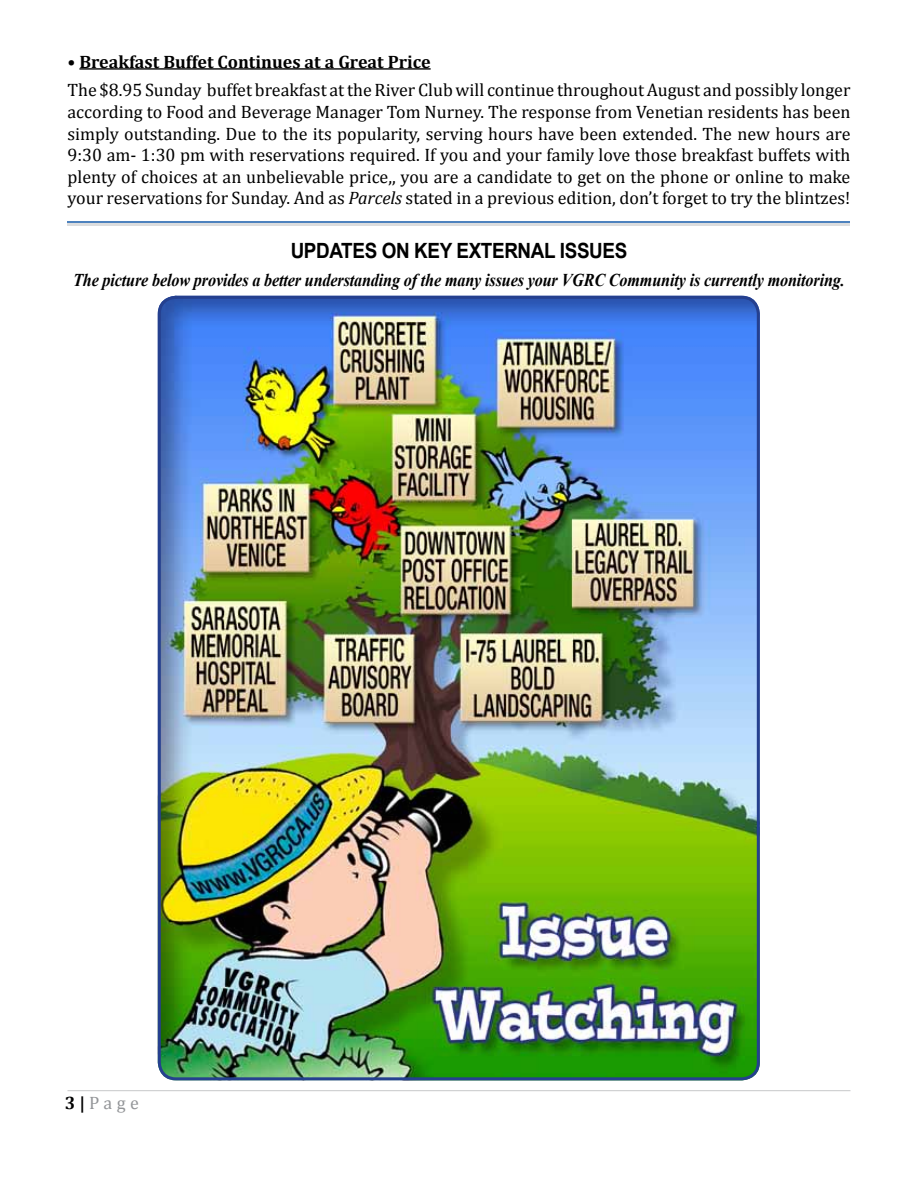
<style>
.page{position:relative;width:918px;height:1188px;background:#fff}
.page>*{position:absolute;margin:0;border:0;box-sizing:border-box;transform-origin:0 0}
.t1{font:700 21px "Arial";color:#000;scale:.9 1}
.t2{font:18px/21.6px "Cambria";color:#000;text-align:justify}
.t3{font:italic 700 18px "Times New Roman";letter-spacing:-.01em;color:#000;scale:.9 1}
.t4{font:700 18px "Cambria";color:#000}
.t5{font:18px "Cambria";color:#939598}
.s1{font-style:italic}
.s2{font-weight:700;color:#000}
</style>
<div class="page">
<hr style="left:68px;top:1090px;width:782px;height:1px;background:#c7c8ca">
<img style="left:158px;top:296px;width:602px;height:784px">
<div style="left:158px;top:296px;width:602px;height:784px;border:3px solid #25408f;border-radius:17px"></div>
<hr style="left:79px;top:68px;width:352px;height:2px;background:#000">
<hr style="left:68px;top:221px;width:782px;height:3px;background:#4d82be">
<hr style="left:68px;top:224px;width:782px;height:2px;background:#dcddde">
<p class="t4" style="left:68px;top:49px;width:365px">• Breakfast Buffet Continues at a Great Price</p>
<p class="t2" style="left:68px;top:79px;width:785px">The $8.95 Sunday buffet breakfast at the River Club will continue throughout August and possibly longer according to Food and Beverage Manager Tom Nurney. The response from Venetian residents has been simply outstanding. Due to the its popularity, serving hours have been extended. The new hours are 9:30 am- 1:30 pm with reservations required. If you and your family love those breakfast buffets with plenty of choices at an unbelievable price,, you are a candidate to get on the phone or online to make your reservations for Sunday. And as <span class="s1">Parcels</span> stated in a previous edition, don’t forget to try the blintzes!</p>
<p class="t1" style="left:291px;top:237px;width:43px">UPDATES</p>
<p class="t1" style="left:382px;top:237px;width:51px">ON KEY</p>
<p class="t1" style="left:457px;top:237px;width:128px">EXTE RNAL ISSUES</p>
<p class="t3" style="left:73px;top:268px;width:859px">The picture below provides a better understanding of the many issues your VGRC Community is currently monitoring.</p>
<p class="t5" style="left:65px;top:1092px;width:76px"><span class="s2">3 |</span> Page</p>
</div>
